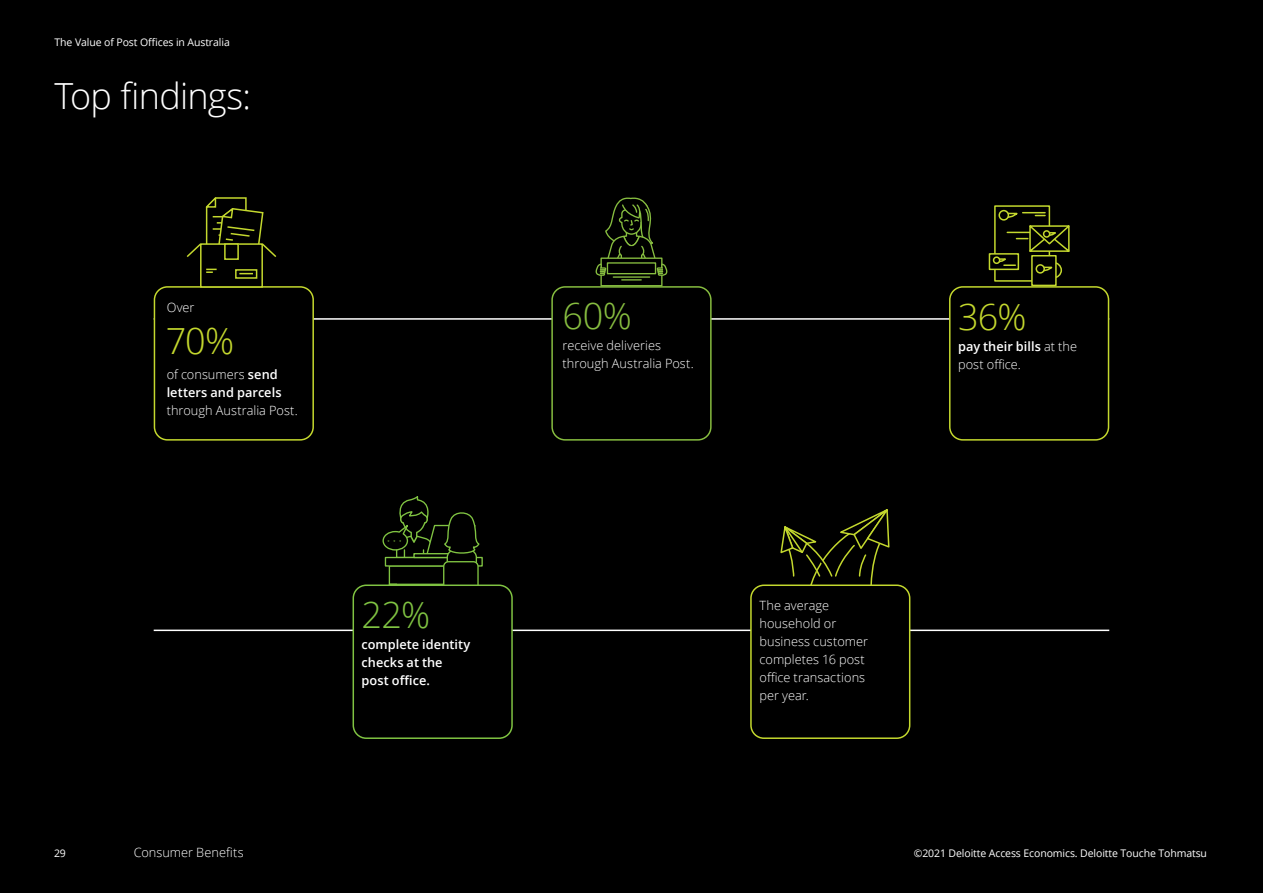
<style>
.page{position:relative;width:1263px;height:893px;background:#000}
.page>*{position:absolute;margin:0;border:0;box-sizing:border-box;transform-origin:0 0}
.t1{font:300 36px "Open Sans";letter-spacing:-.025em;color:#fff}
.t2{font:300 36px "Open Sans";color:#c4d82e}
.t3{font:300 36px "Open Sans";color:#87bd40}
.t4{font:300 36px "Open Sans";color:#80c342}
.t5{font:300 12.75px/18px "Open Sans";letter-spacing:.005em;color:#fff}
.t6{font:600 12.75px/18px "Open Sans";letter-spacing:.005em;color:#fff}
.t7{font:10.5px "Open Sans";letter-spacing:-.01em;color:#fff}
.s1{font-weight:600}
</style>
<div class="page">
<hr style="left:154px;top:318px;width:955px;height:2px;background:#fff">
<hr style="left:154px;top:630px;width:955px;height:1px;background:#fff">
<div style="left:154px;top:287px;width:159px;height:153px;background:#000;border-radius:13px"></div>
<div style="left:154px;top:286px;width:160px;height:155px;border:2px solid #c4d82e;border-radius:13px"></div>
<div style="left:385px;top:557px;width:98px;height:10px;border:1px solid #80c342"></div>
<svg style="left:382px;top:496px;width:98px;height:88px"></svg>
<div style="left:353px;top:585px;width:159px;height:153px;background:#000;border-radius:13px"></div>
<div style="left:352px;top:584px;width:161px;height:155px;border:2px solid #80c342;border-radius:13px"></div>
<svg style="left:780px;top:509px;width:110px;height:75px"></svg>
<div style="left:751px;top:585px;width:159px;height:153px;background:#000;border-radius:13px"></div>
<div style="left:750px;top:584px;width:160px;height:155px;border:2px solid #c4d82e;border-radius:13px"></div>
<div style="left:552px;top:287px;width:159px;height:153px;background:#000;border-radius:13px"></div>
<div style="left:551px;top:286px;width:161px;height:155px;border:2px solid #87bd40;border-radius:13px"></div>
<div style="left:600px;top:257px;width:62px;height:29px;border:1px solid #87bd40"></div>
<svg style="left:595px;top:197px;width:73px;height:84px"></svg>
<div style="left:950px;top:287px;width:158px;height:153px;background:#000;border-radius:13px"></div>
<div style="left:949px;top:286px;width:160px;height:155px;border:2px solid #c4d82e;border-radius:13px"></div>
<div style="left:994px;top:205px;width:56px;height:77px;border:2px solid #c4d82e"></div>
<div style="left:998px;top:210px;width:11px;height:11px;border:2px solid #c4d82e;border-radius:50%"></div>
<div style="left:989px;top:253px;width:30px;height:17px;border:2px solid #c4d82e"></div>
<div style="left:993px;top:256px;width:7px;height:8px;border:2px solid #c4d82e;border-radius:50%"></div>
<div style="left:1043px;top:262px;width:19px;height:17px;border:2px solid #c4d82e;border-radius:50%"></div>
<div style="left:1032px;top:256px;width:24px;height:29px;background:#000"></div>
<div style="left:1031px;top:255px;width:26px;height:31px;border:2px solid #c4d82e"></div>
<div style="left:1035px;top:264px;width:10px;height:10px;border:2px solid #c4d82e;border-radius:50%"></div>
<svg style="left:995px;top:212px;width:75px;height:60px"></svg>
<div style="left:1043px;top:231px;width:7px;height:6px;background:#000;border-radius:50%"></div>
<div style="left:1043px;top:230px;width:7px;height:8px;border:2px solid #c4d82e;border-radius:50%"></div>
<svg style="left:185px;top:197px;width:93px;height:91px"></svg>
<p class="t7" style="left:55px;top:35px;width:177px">The Value of Post Offices in Australia</p>
<h2 class="t1" style="left:55px;top:71px;width:198px">Top findings:</h2>
<p class="t5" style="left:167px;top:298px;width:29px">Over</p>
<p class="t2" style="left:166px;top:316px;width:70px">70%</p>
<p class="t5" style="left:167px;top:365px;width:133px">of consumers <span class="s1">send letters and parcels </span>through Australia Post.</p>
<p class="t4" style="left:361px;top:590px;width:70px">22%</p>
<p class="t6" style="left:361px;top:635px;width:110px">complete identity checks at the post office.</p>
<p class="t3" style="left:563px;top:291px;width:71px">60%</p>
<p class="t5" style="left:563px;top:336px;width:133px">receive deliveries through Australia Post.</p>
<p class="t2" style="left:958px;top:292px;width:70px">36%</p>
<p class="t5" style="left:958px;top:337px;width:121px"><span class="s1">pay their bills</span> at the post office.</p>
<p class="t5" style="left:759px;top:596px;width:110px">The average household or business customer completes 16 post office transactions per year.</p>
<p class="t7" style="left:54px;top:846px;width:13px">29</p>
<p class="t5" style="left:134px;top:843px;width:111px">Consumer Benefits</p>
<p class="t7" style="left:914px;top:846px;width:295px">©2021 Deloitte Access Economics. Deloitte Touche Tohmatsu</p>
</div>
